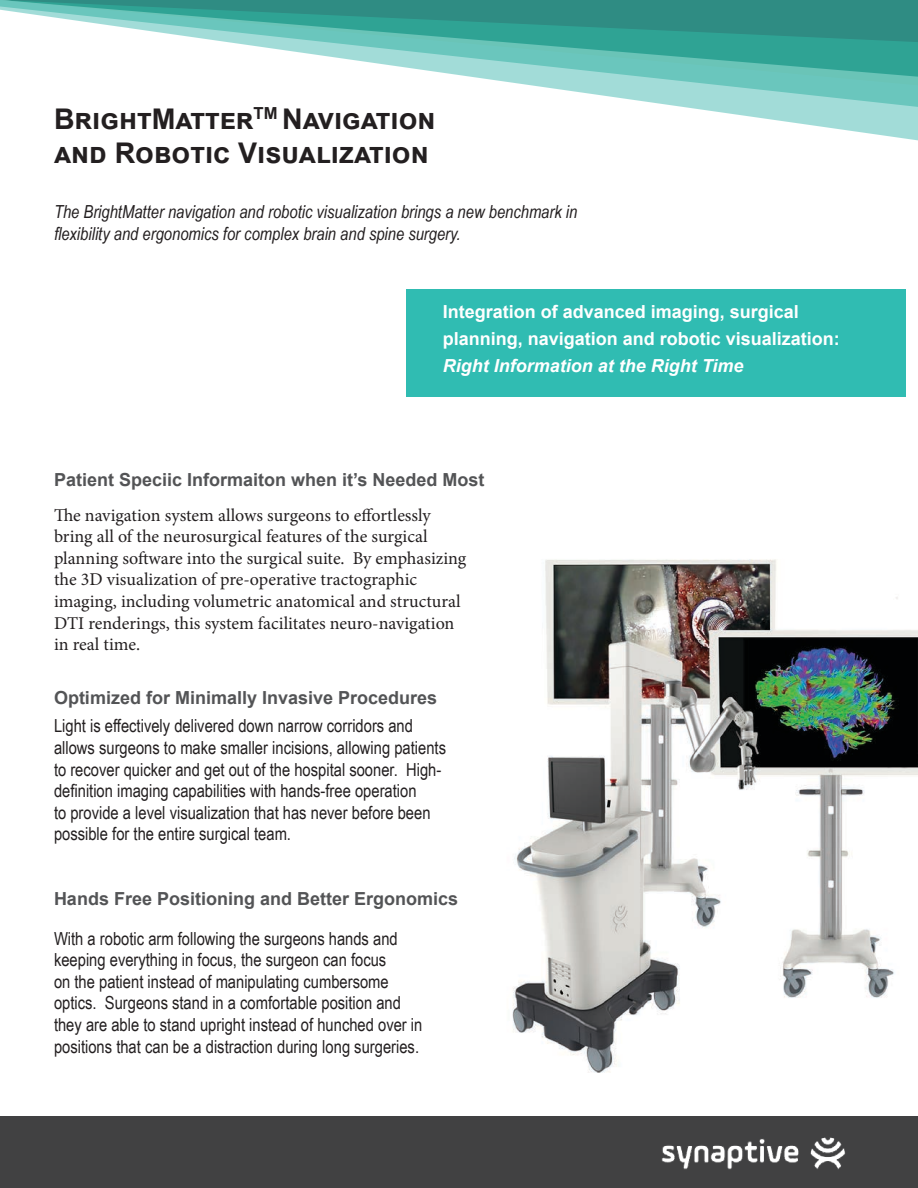
<style>
.page{position:relative;width:918px;height:1188px;background:#fff}
.page>*{position:absolute;margin:0;border:0;box-sizing:border-box;transform-origin:0 0}
.t1{font:700 28.5px/34.2px "Arial";color:#231f20}
.t2{font:18px/21.6px "Arial Narrow";color:#231f20}
.t3{font:18px/21.6px "Minion Pro";color:#231f20}
.t4{font:italic 18px/21.6px "Arial Narrow";color:#231f20}
.t5{font:700 18px "Arial";color:#535456}
.t6{font:700 18px/27px "Arial";color:#fff}
.t7{font:italic 700 18px "Arial";color:#fff}
</style>
<div class="page">
<div style="left:1px;top:1117px;width:917px;height:71px;background:#414142"></div>
<svg style="left:0;top:0;width:918px;height:140px"></svg>
<img style="left:512px;top:559px;width:406px;height:514px">
<img style="left:661px;top:1137px;width:185px;height:33px">
<div style="left:406px;top:289px;width:500px;height:108px;background:#30bcb2"></div>
<h1 class="t1" style="left:54px;top:102px;width:383px">BrightMatter<sup>TM</sup> Navigation and Robotic Visualization</h1>
<p class="t4" style="left:54px;top:201px;width:525px">The BrightMatter navigation and robotic visualization brings a new benchmark in flexibility and ergonomics for complex brain and spine surgery.</p>
<p class="t6" style="left:443px;top:298px;width:399px">Integration of advanced imaging, surgical planning, navigation and robotic visualization:</p>
<p class="t7" style="left:443px;top:353px;width:302px">Right Information at the Right Time</p>
<p class="t5" style="left:54px;top:467px;width:432px">Patient Speciic Informaiton when it’s Needed Most</p>
<p class="t3" style="left:54px;top:504px;width:414px">The navigation system allows surgeons to effortlessly bring all of the neurosurgical features of the surgical planning software into the surgical suite. By emphasizing the 3D visualization of pre-operative tractographic imaging, including volumetric anatomical and structural DTI renderings, this system facilitates neuro-navigation in real time.</p>
<p class="t5" style="left:54px;top:685px;width:385px">Optimized for Minimally Invasive Procedures</p>
<p class="t2" style="left:54px;top:715px;width:394px">Light is effectively delivered down narrow corridors and allows surgeons to make smaller incisions, allowing patients to recover quicker and get out of the hospital sooner. High&shy;definition imaging capabilities with hands-free operation<br>to provide a level visualization that has never before been possible for the entire surgical team.</p>
<p class="t5" style="left:54px;top:886px;width:406px">Hands Free Positioning and Better Ergonomics</p>
<p class="t2" style="left:54px;top:927px;width:370px">With a robotic arm following the surgeons hands and keeping everything in focus, the surgeon can focus<br>on the patient instead of manipulating cumbersome optics. Surgeons stand in a comfortable position and they are able to stand upright instead of hunched over in positions that can be a distraction during long surgeries.</p>
</div>
